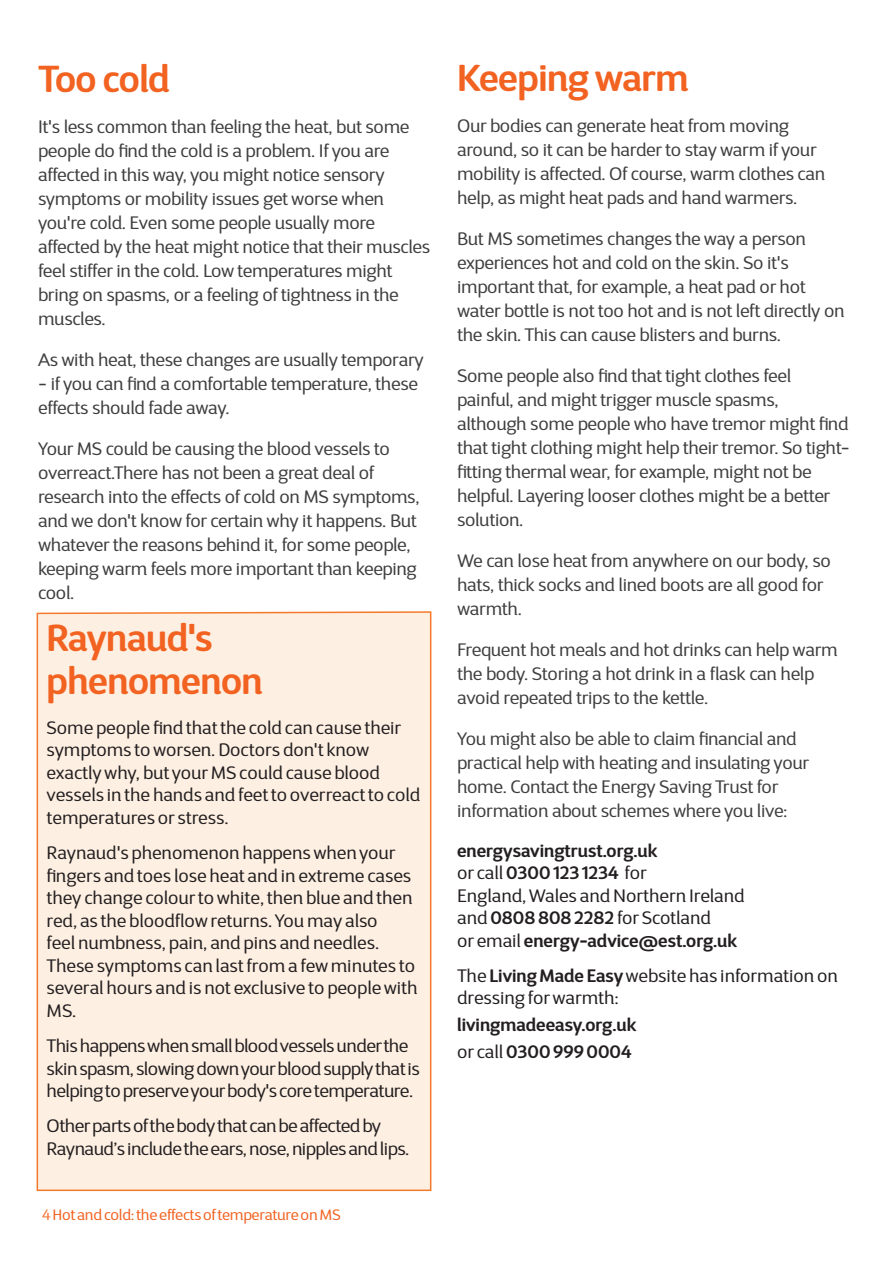
<style>
.page{position:relative;width:893px;height:1263px;background:#fff}
.page>*{position:absolute;margin:0;border:0;box-sizing:border-box;transform-origin:0 0}
.Body_text{font:600 37.5px/43.5px "D Sari";letter-spacing:-.015em;color:#f26221}
.Body_text-2{font:18px/24px "D Sari";letter-spacing:-.015em;color:#3e3e3f}
.Text{font:18px/22.5px "D Sari";color:#231f20}
.Text-2{font:18px/22.5px "D Sari";letter-spacing:-.025em;color:#231f20}
.Text-3{font:600 18px/22.5px "D Sari";color:#231f20}
.Text-4{font:15px "D Sari";letter-spacing:-.015em;color:#f26221}
.s1{color:#f37231}
.s2{font-weight:400}
.s3{font-weight:600}
</style>
<div class="page">
<div style="left:36px;top:611px;width:396px;height:581px;background:#fdefe2"></div>
<p class="Body_text" style="left:38px;top:56px;width:133px">Too cold</p>
<p class="Body_text-2" style="left:38px;top:114px;width:393px">It's less common than feeling the heat, but some people do find the cold is a problem. If you are affected in this way, you might notice sensory symptoms or mobility issues get worse when you're cold. Even some people usually more affected by the heat might notice that their muscles feel stiffer in the cold. Low temperatures might bring on spasms, or a feeling of tightness in the muscles.</p>
<p class="Body_text-2" style="left:38px;top:347px;width:387px">As with heat, these changes are usually temporary</p>
<p class="Body_text-2" style="left:38px;top:371px;width:381px">- if you can find a comfortable temperature, these effects should fade away.</p>
<p class="Body_text-2" style="left:38px;top:436px;width:383px">Your MS could be causing the blood vessels to overreact.There has not been a great deal of research into the effects of cold on MS symptoms, and we don't know for certain why it happens. But whatever the reasons behind it, for some people, keeping warm feels more important than keeping cool.</p>
<p class="Body_text" style="left:47px;top:615px;width:218px">Raynaud's phenomenon</p>
<p class="Text" style="left:47px;top:716px;width:375px">Some people find that the cold can cause their symptoms to worsen. Doctors don't know exactly why, but your MS could cause blood vessels in the hands and feet to overreact to cold temperatures or stress.</p>
<p class="Text" style="left:47px;top:841px;width:373px">Raynaud's phenomenon happens when your fingers and toes lose heat and in extreme cases they change colour to white, then blue and then red, as the bloodflow returns. You may also<br>feel numbness, pain, and pins and needles.<br>These symptoms can last from a few minutes to several hours and is not exclusive to people with MS.</p>
<p class="Text-2" style="left:47px;top:1034px;width:375px">This happens when small blood vessels under the skin spasm, slowing down your blood supply that is helping to preserve your body's core temperature.</p>
<p class="Text-2" style="left:47px;top:1114px;width:364px">Other parts of the body that can be affected by<br>Raynaud’s include the ears, nose, nipples and lips.</p>
<p class="Text-4" style="left:42px;top:1206px;width:300px"><span class="s1">4</span>Hot and cold: the effects of temperature on MS</p>
<p class="Body_text" style="left:457px;top:55px;width:233px">Keeping warm</p>
<p class="Body_text-2" style="left:457px;top:113px;width:370px">Our bodies can generate heat from moving around, so it can be harder to stay warm if your mobility is affected. Of course, warm clothes can help, as might heat pads and hand warmers.</p>
<p class="Body_text-2" style="left:457px;top:226px;width:389px">But MS sometimes changes the way a person experiences hot and cold on the skin. So it's important that, for example, a heat pad or hot water bottle is not too hot and is not left directly on the skin. This can cause blisters and burns.</p>
<p class="Body_text-2" style="left:457px;top:363px;width:394px">Some people also find that tight clothes feel painful, and might trigger muscle spasms, although some people who have tremor might find that tight clothing might help their tremor. So tight&shy;fitting thermal wear, for example, might not be helpful. Layering looser clothes might be a better solution.</p>
<p class="Body_text-2" style="left:457px;top:548px;width:375px">We can lose heat from anywhere on our body, so hats, thick socks and lined boots are all good for warmth.</p>
<p class="Body_text-2" style="left:457px;top:637px;width:382px">Frequent hot meals and hot drinks can help warm the body. Storing a hot drink in a flask can help avoid repeated trips to the kettle.</p>
<p class="Body_text-2" style="left:457px;top:726px;width:354px">You might also be able to claim financial and practical help with heating and insulating your home. Contact the Energy Saving Trust for information about schemes where you live:</p>
<p class="Text-3" style="left:457px;top:839px;width:289px">energysavingtrust.org.uk<br><span class="s2">or call</span> 0300 123 1234 <span class="s2">for<br>England, Wales and Northern Ireland and</span> 0808 808 2282 <span class="s2">for Scotland<br>or email</span> energy-advice@est.org.uk</p>
<p class="Text" style="left:457px;top:964px;width:382px">The <span class="s3">Living Made Easy</span> website has information on dressing for warmth:</p>
<p class="Text-3" style="left:457px;top:1013px;width:181px">livingmadeeasy.org.uk</p>
<p class="Text-3" style="left:457px;top:1040px;width:176px"><span class="s2">or call</span> 0300 999 0004</p>
</div>
